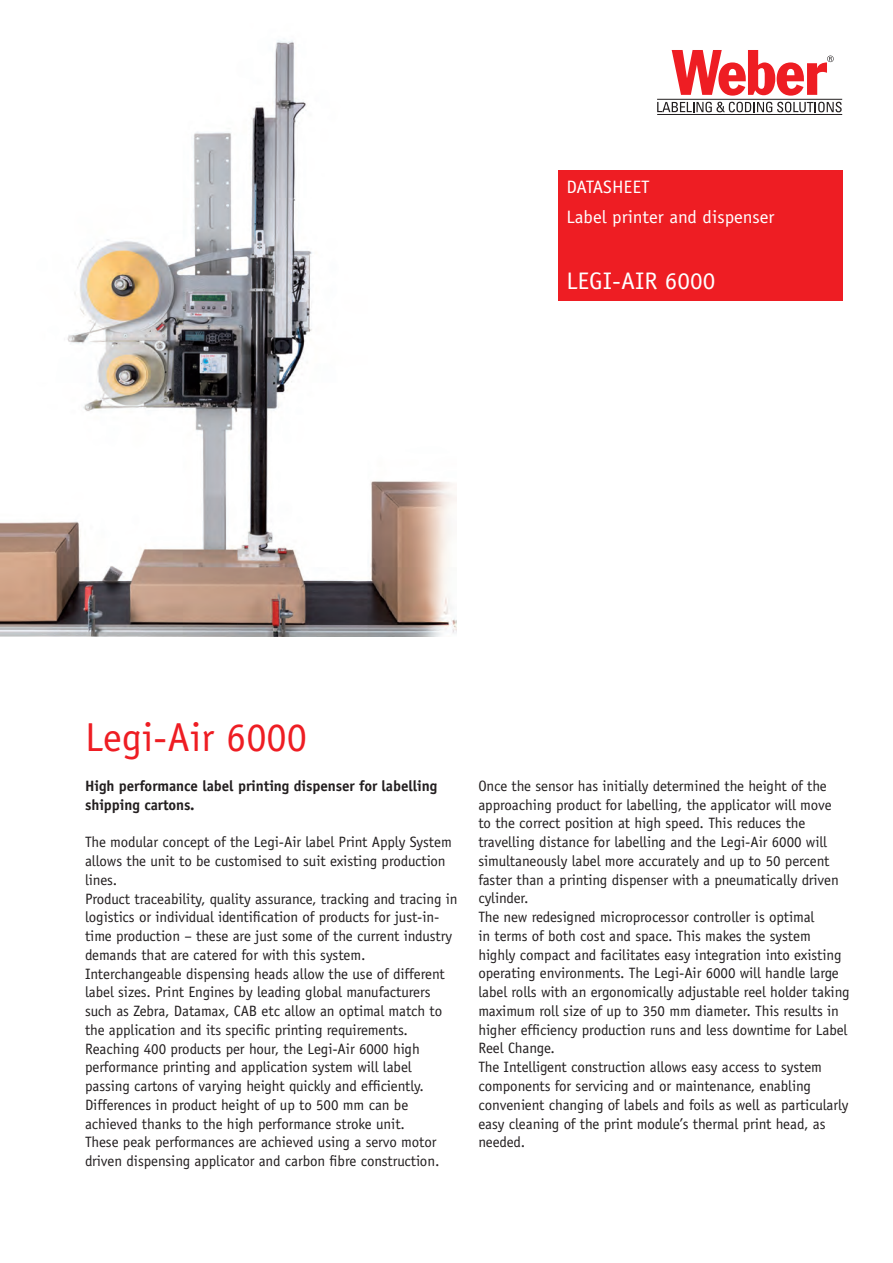
<style>
.page{position:relative;width:893px;height:1263px;background:#fff}
.page>*{position:absolute;margin:0;border:0;box-sizing:border-box;transform-origin:0 0}
.t1{font:40.5px "Officina Sans";color:#ee1d23}
.t2{font:24px "Officina Sans";color:#fff;scale:1.05 1}
.t3{font:18px/30px "Officina Sans";color:#fff;scale:1.05 1}
.t4{font:15px/18.8px "Officina Sans";letter-spacing:-.005em;color:#231f20}
.t5{font:700 15px/18.8px "Officina Sans";letter-spacing:-.005em;color:#231f20}
</style>
<div class="page">
<div style="left:558px;top:170px;width:284px;height:131px;background:#ee1d23"></div>
<svg style="left:672px;top:50px;width:162px;height:46px"></svg>
<hr style="left:657px;top:99px;width:185px;height:1px;background:#231f20">
<hr style="left:657px;top:114px;width:185px;height:1px;background:#231f20">
<svg style="left:657px;top:102px;width:185px;height:10px"></svg>
<img style="left:0;top:40px;width:456px;height:596px">
<p class="t3" style="left:566px;top:171px;width:200px">Datasheet<br>Label printer and dispenser</p>
<h2 class="t2" style="left:566px;top:266px;width:143px">Legi-Air 6000</h2>
<h1 class="t1" style="left:85px;top:714px;width:224px">Legi-Air 6000</h1>
<p class="t5" style="left:85px;top:776px;width:354px">High performance label printing dispenser for labelling shipping cartons.</p>
<p class="t4" style="left:85px;top:833px;width:374px">The modular concept of the Legi-Air label Print Apply System allows the unit to be customised to suit existing production lines.<br>Product traceability, quality assurance, tracking and tracing in logistics or individual identification of products for just-in&shy;time production – these are just some of the current industry demands that are catered for with this system.<br>Interchangeable dispensing heads allow the use of different label sizes. Print Engines by leading global manufacturers such as Zebra, Datamax, CAB etc allow an optimal match to the application and its specific printing requirements.<br>Reaching 400 products per hour, the Legi-Air 6000 high performance printing and application system will label passing cartons of varying height quickly and efficiently.<br>Differences in product height of up to 500 mm can be achieved thanks to the high performance stroke unit.<br>These peak performances are achieved using a servo motor driven dispensing applicator and carbon fibre construction.</p>
<p class="t4" style="left:478px;top:776px;width:373px">Once the sensor has initially determined the height of the approaching product for labelling, the applicator will move<br>to the correct position at high speed. This reduces the travelling distance for labelling and the Legi-Air 6000 will simultaneously label more accurately and up to 50 percent faster than a printing dispenser with a pneumatically driven cylinder.<br>The new redesigned microprocessor controller is optimal<br>in terms of both cost and space. This makes the system highly compact and facilitates easy integration into existing operating environments. The Legi-Air 6000 will handle large label rolls with an ergonomically adjustable reel holder taking maximum roll size of up to 350 mm diameter. This results in higher efficiency production runs and less downtime for Label Reel Change.<br>The Intelligent construction allows easy access to system components for servicing and or maintenance, enabling convenient changing of labels and foils as well as particularly easy cleaning of the print module’s thermal print head, as needed.</p>
</div>
